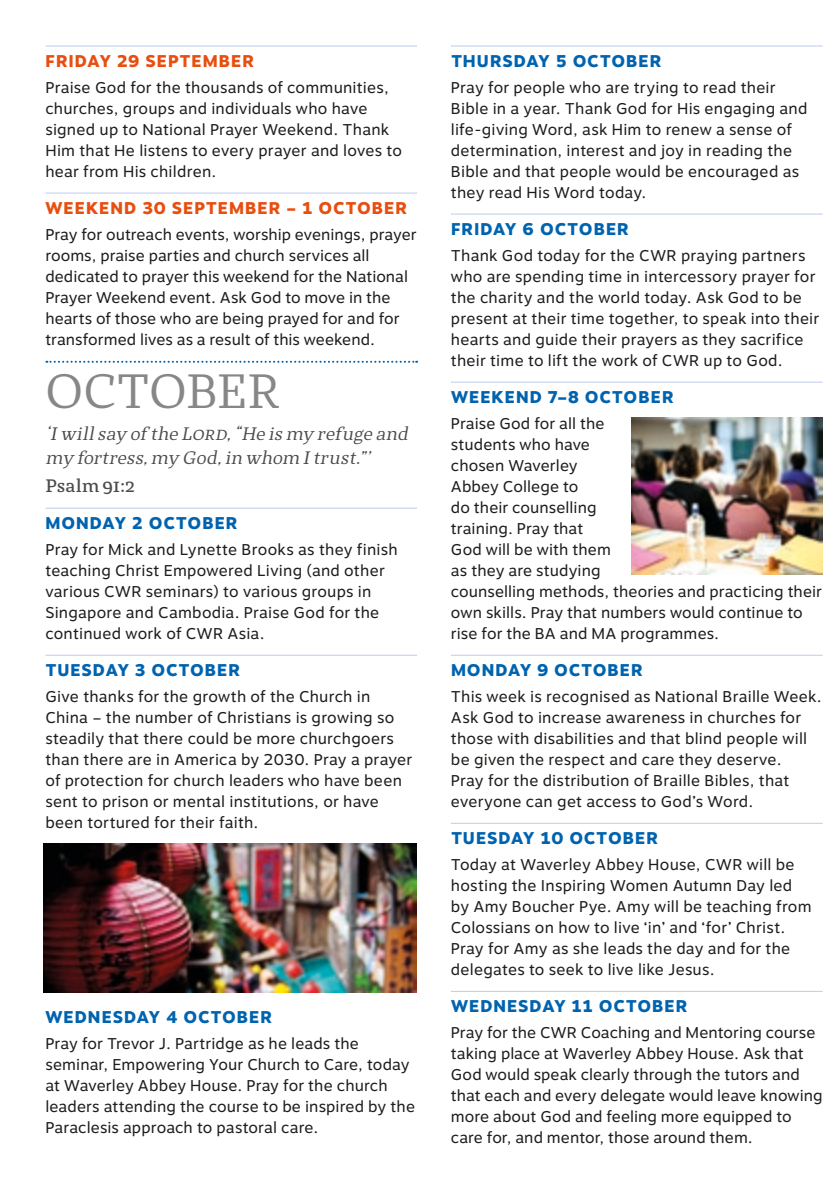
<style>
.page{position:relative;width:840px;height:1191px;background:#fff}
.page>*{position:absolute;margin:0;border:0;box-sizing:border-box;transform-origin:0 0}
.PT_month_head{font:48px "St Marie";letter-spacing:.015em;color:#878787}
.PTverse{font:italic 18px/24px "St Marie";color:#4b4b4a}
.PTverse_REF{font:600 18px "St Marie";letter-spacing:.005em;color:#4b4b4a}
.PTday{font:800 17px "Motiva Sans";letter-spacing:.05em;color:#0063af}
.PTday-2{font:800 17px "Motiva Sans";letter-spacing:.055em;color:#e84e0f}
.PTbody{font:15.6px/21px "Motiva Sans";letter-spacing:.01em;color:#1d1d1b}
</style>
<div class="page">
<hr style="left:45px;top:46px;width:372px;height:1px;background:#bdcbea">
<hr style="left:45px;top:193px;width:372px;height:1px;background:#bdcbea">
<svg style="left:46px;top:361px;width:371px;height:2px"></svg>
<hr style="left:45px;top:508px;width:372px;height:1px;background:#bdcbea">
<hr style="left:45px;top:655px;width:372px;height:1px;background:#bdcbea">
<hr style="left:450px;top:46px;width:372px;height:1px;background:#bdcbea">
<hr style="left:450px;top:214px;width:372px;height:1px;background:#bdcbea">
<hr style="left:450px;top:382px;width:372px;height:1px;background:#bdcbea">
<hr style="left:450px;top:655px;width:372px;height:1px;background:#bdcbea">
<hr style="left:450px;top:823px;width:372px;height:1px;background:#bdcbea">
<hr style="left:450px;top:991px;width:372px;height:1px;background:#bdcbea">
<img style="left:631px;top:417px;width:191px;height:157px">
<img style="left:44px;top:844px;width:372px;height:148px">
<p class="PTday-2" style="left:45px;top:48px;width:210px">FRIDAY 29 SEPTEMBER</p>
<p class="PTbody" style="left:45px;top:77px;width:358px">Praise God for the thousands of communities, churches, groups and individuals who have signed up to National Prayer Weekend. Thank Him that He listens to every prayer and loves to hear from His children.</p>
<p class="PTday-2" style="left:45px;top:195px;width:363px">WEEKEND 30 SEPTEMBER – 1 OCTOBER</p>
<p class="PTbody" style="left:45px;top:224px;width:372px">Pray for outreach events, worship evenings, prayer rooms, praise parties and church services all dedicated to prayer this weekend for the National Prayer Weekend event. Ask God to move in the hearts of those who are being prayed for and for transformed lives as a result of this weekend.</p>
<p class="PT_month_head" style="left:45px;top:362px;width:237px">OCTOBER</p>
<p class="PTverse" style="left:45px;top:421px;width:367px">‘Iwillsay of the Lord,“He is my refuge and my fortress,my God,in whom Itrust.”’</p>
<p class="PTverse_REF" style="left:45px;top:475px;width:91px">Psalm 91:2</p>
<p class="PTday" style="left:45px;top:510px;width:193px">MONDAY 2 OCTOBER</p>
<p class="PTbody" style="left:45px;top:539px;width:353px">Pray for Mick and Lynette Brooks as they finish teaching Christ Empowered Living (and other various CWR seminars) to various groups in Singapore and Cambodia. Praise God for the continued work of CWR Asia.</p>
<p class="PTday" style="left:45px;top:657px;width:196px">TUESDAY 3 OCTOBER</p>
<p class="PTbody" style="left:45px;top:686px;width:368px">Give thanks for the growth of the Church in China – the number of Christians is growing so steadily that there could be more churchgoers than there are in America by 2030. Pray a prayer of protection for church leaders who have been sent to prison or mental institutions, or have been tortured for their faith.</p>
<p class="PTday" style="left:45px;top:1004px;width:228px">WEDNESDAY 4 OCTOBER</p>
<p class="PTbody" style="left:45px;top:1033px;width:371px">Pray for Trevor J. Partridge as he leads the seminar, Empowering Your Church to Care, today at Waverley Abbey House. Pray for the church leaders attending the course to be inspired by the Paraclesis approach to pastoral care.</p>
<p class="PTday" style="left:451px;top:48px;width:212px">THURSDAY 5 OCTOBER</p>
<p class="PTbody" style="left:450px;top:77px;width:358px">Pray for people who are trying to read their Bible in a year. Thank God for His engaging and life-giving Word, ask Him to renew a sense of determination, interest and joy in reading the Bible and that people would be encouraged as they read His Word today.</p>
<p class="PTday" style="left:451px;top:216px;width:179px">FRIDAY 6 OCTOBER</p>
<p class="PTbody" style="left:450px;top:245px;width:369px">Thank God today for the CWR praying partners who are spending time in intercessory prayer for the charity and the world today. Ask God to be present at their time together, to speak into their hearts and guide their prayers as they sacrifice their time to lift the work of CWR up to God.</p>
<p class="PTday" style="left:451px;top:384px;width:224px">WEEKEND 7–8 OCTOBER</p>
<p class="PTbody" style="left:450px;top:413px;width:372px">Praise God for all the<br>students who have<br>chosen Waverley<br>Abbey College to<br>do their counselling<br>training. Pray that<br>God will be with them<br>as they are studying<br>counselling methods, theories and practicing their own skills. Pray that numbers would continue to rise for the BA and MA programmes.</p>
<p class="PTday" style="left:451px;top:657px;width:193px">MONDAY 9 OCTOBER</p>
<p class="PTbody" style="left:450px;top:686px;width:372px">This week is recognised as National Braille Week.<br>Ask God to increase awareness in churches for those with disabilities and that blind people will be given the respect and care they deserve.<br>Pray for the distribution of Braille Bibles, that everyone can get access to God’s Word.</p>
<p class="PTday" style="left:451px;top:825px;width:208px">TUESDAY 10 OCTOBER</p>
<p class="PTbody" style="left:450px;top:854px;width:362px">Today at Waverley Abbey House, CWR will be hosting the Inspiring Women Autumn Day led by Amy Boucher Pye. Amy will be teaching from Colossians on how to live ‘in’ and ‘for’ Christ.<br>Pray for Amy as she leads the day and for the delegates to seek to live like Jesus.</p>
<p class="PTday" style="left:451px;top:993px;width:238px">WEDNESDAY 11 OCTOBER</p>
<p class="PTbody" style="left:450px;top:1022px;width:373px">Pray for the CWR Coaching and Mentoring course taking place at Waverley Abbey House. Ask that God would speak clearly through the tutors and that each and every delegate would leave knowing more about God and feeling more equipped to care for, and mentor, those around them.</p>
</div>
